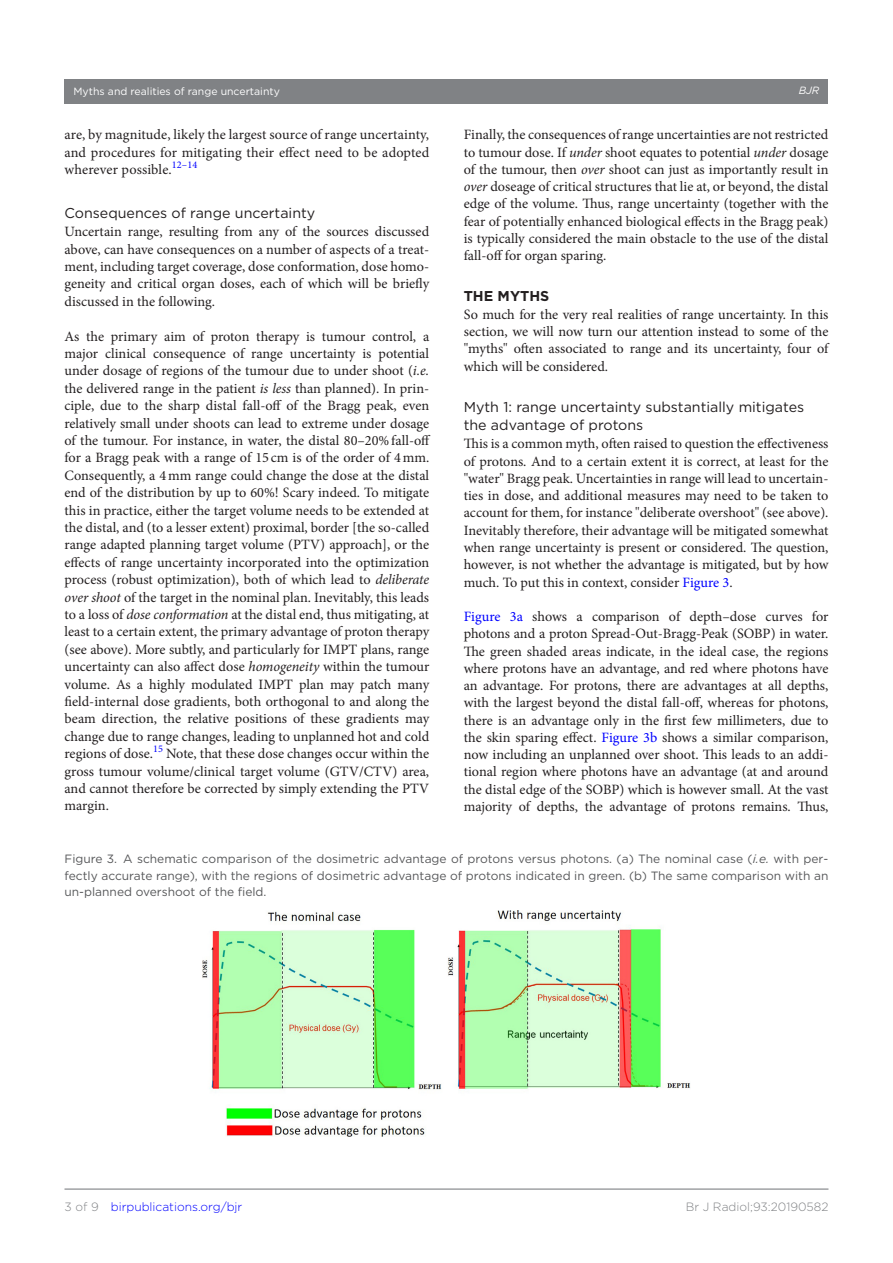
<style>
.page{position:relative;width:893px;height:1263px;background:#fff}
.page>*{position:absolute;margin:0;border:0;box-sizing:border-box;transform-origin:0 0}
.t1{font:14.25px/17.4px "Minion Pro";color:#231f20;text-align:justify}
.t2{font:14.25px/18.8px "Gotham";color:#231f20}
.t3{font:700 14.25px "Gotham";color:#231f20}
.t4{font:12px/16.5px "Gotham";color:#57585a;text-align:justify}
.t5{font:300 12px "Gotham";color:#00f}
.t6{font:300 12px "Gotham";color:#808285}
.t7{font:10.5px "Gotham";color:#fff}
.t8{font:italic 10.5px "Gotham";color:#fff}
.s1{font-style:italic}
.s2{color:#00f}
.s3{color:#808285}
</style>
<div class="page">
<hr style="left:64px;top:1188px;width:764px;height:2px;background:#808285">
<div style="left:64px;top:79px;width:764px;height:24px;background:#808285"></div>
<img style="left:202px;top:910px;width:489px;height:226px">
<p class="t7" style="left:74px;top:85px;width:208px">Myths and realities of range uncertainty</p>
<p class="t8" style="left:799px;top:85px;width:22px">BJR</p>
<p class="t1" style="left:64px;top:126px;width:366px">are, by magnitude, likely the largest source of range uncertainty, and procedures for mitigating their effect need to be adopted wherever possible.<sup>12–14</sup></p>
<p class="t2" style="left:64px;top:203px;width:252px">Consequences of range uncertainty</p>
<p class="t1" style="left:64px;top:223px;width:366px">Uncertain range, resulting from any of the sources discussed above, can have consequences on a number of aspects of a treat&shy;ment, including target coverage, dose conformation, dose homo&shy;geneity and critical organ doses, each of which will be briefly discussed in the following.</p>
<p class="t1" style="left:64px;top:327px;width:368px">As the primary aim of proton therapy is tumour control, a major clinical consequence of range uncertainty is potential under dosage of regions of the tumour due to under shoot (<span class="s1">i.e. </span>the delivered range in the patient <span class="s1">is less</span> than planned). In prin&shy;ciple, due to the sharp distal fall-off of the Bragg peak, even relatively small under shoots can lead to extreme under dosage of the tumour. For instance, in water, the distal 80–20%fall-off for a Bragg peak with a range of 15 cm is of the order of 4mm.<br>Consequently, a 4mm range could change the dose at the distal end of the distribution by up to 60%! Scary indeed. To mitigate this in practice, either the target volume needs to be extended at the distal, and (to a lesser extent) proximal, border [the so-called range adapted planning target volume (PTV) approach], or the effects of range uncertainty incorporated into the optimization process (robust optimization), both of which lead to <span class="s1">deliberate over shoot</span> of the target in the nominal plan. Inevitably, this leads to a loss of <span class="s1">dose conformation</span> at the distal end, thus mitigating, at least to a certain extent, the primary advantage of proton therapy (see above). More subtly, and particularly for IMPT plans, range uncertainty can also affect dose <span class="s1">homogeneity</span> within the tumour volume. As a highly modulated IMPT plan may patch many field-internal dose gradients, both orthogonal to and along the beam direction, the relative positions of these gradients may change due to range changes, leading to unplanned hot and cold regions of dose.<sup>15</sup> Note, that these dose changes occur within the gross tumour volume/clinical target volume (GTV/CTV) area, and cannot therefore be corrected by simply extending the PTV margin.</p>
<p class="t1" style="left:464px;top:126px;width:366px">Finally, the consequences of range uncertainties are not restricted to tumour dose. If <span class="s1">under</span> shoot equates to potential <span class="s1">under</span> dosage of the tumour, then <span class="s1">over</span> shoot can just as importantly result in <span class="s1">over</span> doseage of critical structures that lie at, or beyond, the distal edge of the volume. Thus, range uncertainty (together with the fear of potentially enhanced biological effects in the Bragg peak) is typically considered the main obstacle to the use of the distal fall-off for organ sparing.</p>
<p class="t3" style="left:464px;top:286px;width:87px">THE MYTHS</p>
<p class="t1" style="left:464px;top:306px;width:366px">So much for the very real realities of range uncertainty. In this section, we will now turn our attention instead to some of the "myths" often associated to range and its uncertainty, four of which will be considered.</p>
<p class="t2" style="left:464px;top:397px;width:342px">Myth 1: range uncertainty substantially mitigates the advantage of protons</p>
<p class="t1" style="left:464px;top:435px;width:366px">This is a common myth, often raised to question the effectiveness of protons. And to a certain extent it is correct, at least for the "water" Bragg peak. Uncertainties in range will lead to uncertain&shy;ties in dose, and additional measures may need to be taken to account for them, for instance "deliberate overshoot" (see above).<br>Inevitably therefore, their advantage will be mitigated somewhat when range uncertainty is present or considered. The question, however, is not whether the advantage is mitigated, but by how much. To put this in context, consider <span class="s2">Figure 3</span>.</p>
<p class="t1" style="left:464px;top:608px;width:366px"><span class="s2">Figure 3a</span> shows a comparison of depth–dose curves for photons and a proton Spread-Out-Bragg-Peak (SOBP) in water.<br>The green shaded areas indicate, in the ideal case, the regions where protons have an advantage, and red where photons have an advantage. For protons, there are advantages at all depths, with the largest beyond the distal fall-off, whereas for photons, there is an advantage only in the first few millimeters, due to the skin sparing effect. <span class="s2">Figure 3b</span> shows a similar comparison, now including an unplanned over shoot. This leads to an addi&shy;tional region where photons have an advantage (at and around the distal edge of the SOBP) which is however small. At the vast majority of depths, the advantage of protons remains. Thus,</p>
<p class="t4" style="left:64px;top:851px;width:765px">Figure 3. A schematic comparison of the dosimetric advantage of protons versus photons. (a) The nominal case (<span class="s1">i.e.</span> with per&shy;fectly accurate range), with the regions of dosimetric advantage of protons indicated in green. (b) The same comparison with an un-planned overshoot of the field.</p>
<p class="t5" style="left:64px;top:1199px;width:179px"><span class="s3">3 of 9</span> birpublications.org/bjr</p>
<p class="t6" style="left:686px;top:1199px;width:144px">Br J Radiol;93:20190582</p>
</div>
